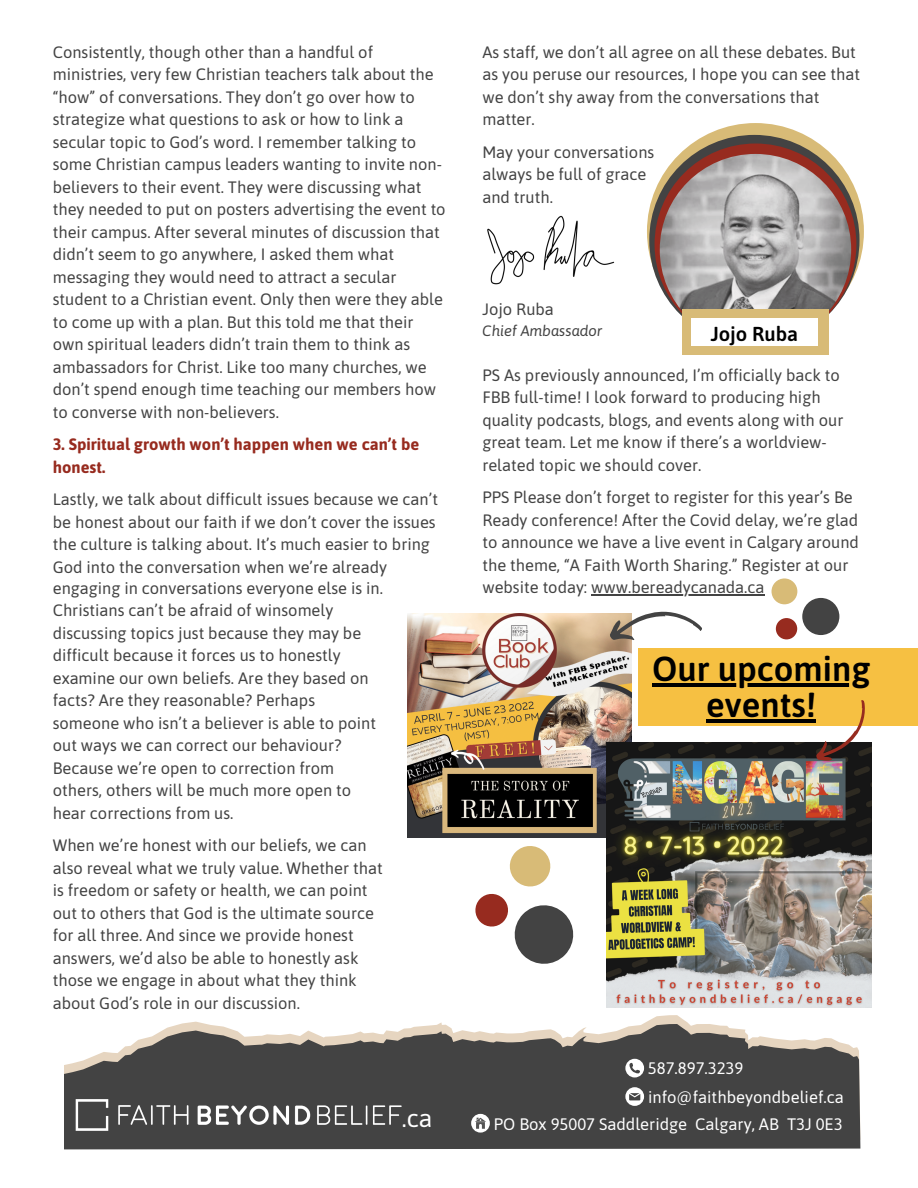
<style>
.page{position:relative;width:918px;height:1188px;background:#fff}
.page>*{position:absolute;margin:0;border:0;box-sizing:border-box;transform-origin:0 0}
.t1{font:600 34.65px/36px "Asap";color:#000;text-align:center}
.t2{font:24.9px "Asap";color:#fff}
.t3{font:600 20.25px "Asap";color:#000}
.t4{font:16.65px "Asap";color:#fff}
.t5{font:16.5px/22.5px "Asap";color:#434343}
.t6{font:700 16.5px/22.5px "Asap";color:#972b1f}
.t7{font:italic 15px "Asap";color:#434343}
</style>
<div class="page">
<hr style="left:591px;top:594px;width:174px;height:2px;background:#434343">
<div style="left:647px;top:123px;width:217px;height:217px;background:#d8bb77;border-radius:50%"></div>
<svg style="left:649px;top:135px;width:211px;height:210px;fill:#434343"></svg>
<div style="left:655px;top:144px;width:201px;height:201px;background:#972b1f;border-radius:50%"></div>
<img style="left:660px;top:154px;width:191px;height:191px;border-radius:50%">
<div style="left:683px;top:309px;width:146px;height:46px;background:#d8bb77"></div>
<div style="left:691px;top:318px;width:127px;height:28px;background:#fff"></div>
<svg style="left:64px;top:1024px;width:796px;height:125px;fill:#434343"></svg>
<img style="left:64px;top:1082px;width:353px;height:67px">
<svg style="left:625px;top:1087px;width:19px;height:19px"></svg>
<svg style="left:625px;top:1059px;width:19px;height:18px"></svg>
<svg style="left:471px;top:1114px;width:19px;height:19px"></svg>
<svg style="left:475px;top:1118px;width:11px;height:11px"></svg>
<img style="left:407px;top:613px;width:224px;height:224px">
<img style="left:606px;top:742px;width:266px;height:266px">
<div style="left:638px;top:648px;width:280px;height:77px;background:#f6c042"></div>
<div style="left:802px;top:598px;width:37px;height:37px;background:#434343;border-radius:50%"></div>
<div style="left:772px;top:578px;width:25px;height:26px;background:#d8bb77;border-radius:50%"></div>
<div style="left:776px;top:618px;width:21px;height:21px;background:#972b1f;border-radius:50%"></div>
<svg style="left:475px;top:846px;width:99px;height:118px"></svg>
<svg style="left:607px;top:611px;width:95px;height:35px"></svg>
<svg style="left:652px;top:683px;width:198px;height:4px"></svg>
<hr style="left:706px;top:719px;width:110px;height:4px;background:#000">
<svg style="left:811px;top:700px;width:67px;height:69px"></svg>
<img style="left:487px;top:215px;width:128px;height:70px">
<p class="t5" style="left:53px;top:40px;width:394px">Consistently, though other than a handful of ministries, very few Christian teachers talk about the “how” of conversations. They don’t go over how to strategize what questions to ask or how to link a secular topic to God’s word. I remember talking to some Christian campus leaders wanting to invite non&shy;believers to their event. They were discussing what they needed to put on posters advertising the event to their campus. After several minutes of discussion that didn’t seem to go anywhere, I asked them what messaging they would need to attract a secular student to a Christian event. Only then were they able to come up with a plan. But this told me that their own spiritual leaders didn’t train them to think as ambassadors for Christ. Like too many churches, we don’t spend enough time teaching our members how to converse with non-believers.</p>
<p class="t6" style="left:53px;top:433px;width:368px">3. Spiritual growth won’t happen when we can’t be honest.</p>
<p class="t5" style="left:53px;top:488px;width:387px">Lastly, we talk about difficult issues because we can’t be honest about our faith if we don’t cover the issues the culture is talking about. It’s much easier to bring God into the conversation when we’re already</p>
<p class="t5" style="left:53px;top:576px;width:332px">engaging in conversations everyone else is in.<br>Christians can’t be afraid of winsomely discussing topics just because they may be difficult because it forces us to honestly examine our own beliefs. Are they based on facts? Are they reasonable? Perhaps someone who isn’t a believer is able to point out ways we can correct our behaviour?<br>Because we’re open to correction from others, others will be much more open to hear corrections from us.</p>
<p class="t5" style="left:53px;top:834px;width:331px">When we’re honest with our beliefs, we can also reveal what we truly value. Whether that is freedom or safety or health, we can point out to others that God is the ultimate source for all three. And since we provide honest answers, we’d also be able to honestly ask those we engage in about what they think about God’s role in our discussion.</p>
<p class="t2" style="left:402px;top:1104px;width:32px">.ca</p>
<p class="t5" style="left:482px;top:40px;width:379px">As staff, we don’t all agree on all these debates. But as you peruse our resources, I hope you can see that we don’t shy away from the conversations that matter.</p>
<p class="t5" style="left:482px;top:140px;width:173px">May your conversations always be full of grace and truth.</p>
<p class="t5" style="left:482px;top:298px;width:73px">Jojo Ruba</p>
<p class="t7" style="left:482px;top:322px;width:121px">Chief Ambassador</p>
<p class="t5" style="left:482px;top:363px;width:363px">PS As previously announced, I’m officially back to FBB full-time! I look forward to producing high quality podcasts, blogs, and events along with our great team. Let me know if there’s a worldview&shy;related topic we should cover.</p>
<p class="t5" style="left:482px;top:486px;width:378px">PPS Please don’t forget to register for this year’s Be Ready conference! After the Covid delay, we’re glad to announce we have a live event in Calgary around the theme, “A Faith Worth Sharing.” Register at our website today: www.bereadycanada.ca</p>
<p class="t3" style="left:711px;top:322px;width:89px">Jojo Ruba</p>
<p class="t1" style="left:652px;top:650px;width:220px">Our upcoming events!</p>
<p class="t4" style="left:648px;top:1059px;width:97px">587.897.3239</p>
<p class="t4" style="left:648px;top:1087px;width:197px">info@faithbeyondbelief.ca</p>
<p class="t4" style="left:494px;top:1114px;width:350px">PO Box 95007 Saddleridge Calgary, AB T3J 0E3</p>
</div>
